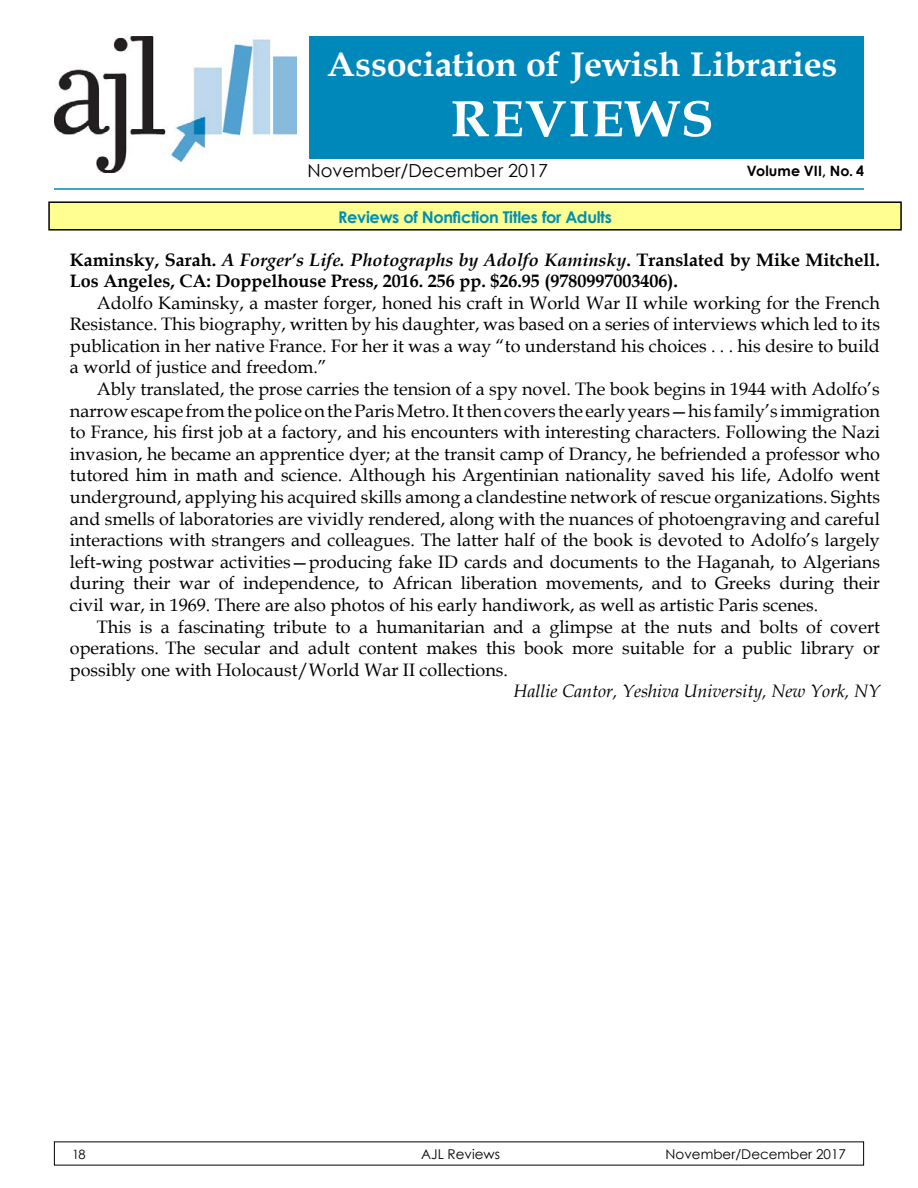
<style>
.page{position:relative;width:918px;height:1188px;background:#fff}
.page>*{position:absolute;margin:0;border:0;box-sizing:border-box;transform-origin:0 0}
.t1{font:700 51.3px "Book Antiqua";letter-spacing:.025em;color:#fff;scale:1.05 1}
.t2{font:700 34.2px "Book Antiqua";letter-spacing:-.005em;color:#fff;scale:1.05 1}
.t3{font:18px/21.6px "Book Antiqua";color:#000;text-align:justify}
.t4{font:700 18px/21.5px "Book Antiqua";color:#000}
.t5{font:italic 18px "Book Antiqua";color:#000}
.t6{font:18px "Century Gothic";color:#000}
.t7{font:700 16.2px "Century Gothic";letter-spacing:-.02em;color:#008eb4}
.t8{font:700 14.25px "Century Gothic";letter-spacing:.005em;color:#000}
.t9{font:13.5px "Century Gothic";color:#000}
.t10{font:12.9px "Century Gothic";color:#000}
.s1{font-style:italic}
.s2{font-style:inherit}
</style>
<div class="page">
<div style="left:49px;top:202px;width:852px;height:28px;background:#ffff91"></div>
<div style="left:48px;top:201px;width:854px;height:30px;border:2px solid #000"></div>
<div style="left:310px;top:36px;width:554px;height:122px;background:#08b"></div>
<hr style="left:54px;top:188px;width:810px;height:2px;background:#08b">
<img style="left:54px;top:36px;width:242px;height:136px">
<h2 class="t2" style="left:327px;top:41px;width:488px">Association of Jewish Libraries</h2>
<h1 class="t1" style="left:451px;top:84px;width:252px">REVIEWS</h1>
<p class="t6" style="left:308px;top:158px;width:242px">November/December 2017</p>
<p class="t8" style="left:747px;top:160px;width:119px">Volume VII, No. 4</p>
<p class="t7" style="left:338px;top:205px;width:275px">Reviews of Nonfiction Titles for Adults</p>
<p class="t4" style="left:70px;top:249px;width:812px">Kaminsky, Sarah. <span class="s1">A Forger’s Life. Photographs by Adolfo Kaminsky</span>. Translated by Mike Mitchell.<br>Los Angeles, CA: Doppelhouse Press, 2016. 256 pp. $26.95 (9780997003406).</p>
<p class="t3" style="left:70px;top:291px;width:812px;text-indent:27px">Adolfo Kaminsky, a master forger, honed his craft in World War II while working for the French Resistance. This biography, written by his daughter, was based on a series of interviews which led to its publication in her native France. For her it was a way “to understand his choices . . . his desire to build a world of justice and freedom.”</p>
<p class="t3" style="left:70px;top:378px;width:812px;text-indent:27px">Ably translated, the prose carries the tension of a spy novel. The book begins in 1944 with Adolfo’s narrow escape from the police on the Paris Metro. It then covers the early years—his family’s immigration to France, his first job at a factory, and his encounters with interesting characters. Following the Nazi invasion, he became an apprentice dyer; at the transit camp of Drancy, he befriended a professor who tutored him in math and science. Although his Argentinian nationality saved his life, Adolfo went underground, applying his acquired skills among a clandestine network of rescue organizations. Sights and smells of laboratories are vividly rendered, along with the nuances of photoengraving and careful interactions with strangers and colleagues. The latter half of the book is devoted to Adolfo’s largely left-wing postwar activities—producing fake ID cards and documents to the Haganah, to Algerians during their war of independence, to African liberation movements, and to Greeks during their civil war, in 1969. There are also photos of his early handiwork, as well as artistic Paris scenes.</p>
<p class="t3" style="left:97px;top:615px;width:785px">This is a fascinating tribute to a humanitarian and a glimpse at the nuts and bolts of covert</p>
<p class="t3" style="left:70px;top:637px;width:812px">operations. The secular and adult content makes this book more suitable for a public library or</p>
<p class="t3" style="left:70px;top:659px;width:440px">possibly one with Holocaust/World War II collections.</p>
<p class="t5" style="left:513px;top:679px;width:368px">Hallie Cantor, Yeshiva University, New York, N<span class="s2">Y</span></p>
<p class="t10" style="left:72px;top:1145px;width:15px">18</p>
<p class="t9" style="left:421px;top:1144px;width:80px">AJL Reviews</p>
<p class="t9" style="left:666px;top:1144px;width:182px">November/December 2017</p>
</div>
